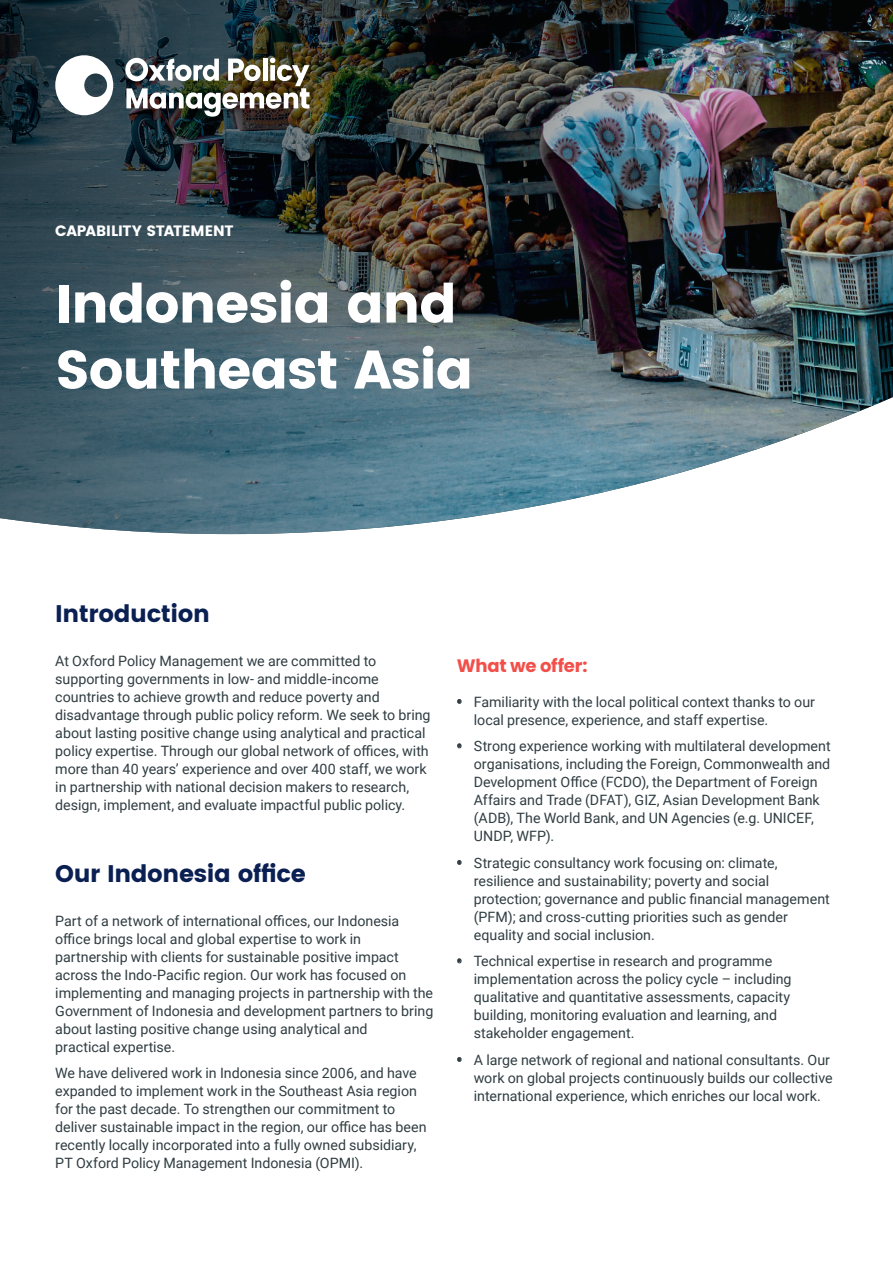
<style>
.page{position:relative;width:893px;height:1263px;background:#fff}
.page>*{position:absolute;margin:0;border:0;box-sizing:border-box;transform-origin:0 0}
.t1{font:54px/66px "Poppins";letter-spacing:-.02em;color:#fff}
.t2{font:24px "Poppins";letter-spacing:-.015em;color:#0a1f52}
.t3{font:700 18px "Poppins";letter-spacing:-.01em;color:#f24f4a}
.t4{font:15px "Poppins";letter-spacing:-.015em;color:#fff}
.t5{font:14.25px/18px "Roboto";color:#303d42}
.s1{font-weight:700}
</style>
<div class="page">
<img style="left:0;top:0;width:893px;height:534px">
<img style="left:125px;top:58px;width:184px;height:59px">
<svg style="left:55px;top:55px;width:58px;height:60px"></svg>
<p class="t4" style="left:55px;top:222px;width:180px">CAPABILITY STATEMENT</p>
<h1 class="t1" style="left:55px;top:271px;width:420px">Indonesia and<br>Southeast Asia</h1>
<h2 class="t2" style="left:55px;top:600px;width:156px">Introduction</h2>
<p class="t5" style="left:55px;top:651px;width:377px">At Oxford Policy Management we are committed to supporting governments in low- and middle-income countries to achieve growth and reduce poverty and disadvantage through public policy reform. We seek to bring about lasting positive change using analytical and practical policy expertise. Through our global network of offices, with more than 40 years’ experience and over 400 staff, we work in partnership with national decision makers to research, design, implement, and evaluate impactful public policy.</p>
<h2 class="t2" style="left:55px;top:860px;width:252px">Our Indonesia office</h2>
<p class="t5" style="left:55px;top:911px;width:380px">Part of a network of international offices, our Indonesia office brings local and global expertise to work in partnership with clients for sustainable positive impact across the Indo-Pacific region. Our work has focused on implementing and managing projects in partnership with the Government of Indonesia and development partners to bring about lasting positive change using analytical and<br>practical expertise.</p>
<p class="t5" style="left:55px;top:1064px;width:373px">We have delivered work in Indonesia since 2006, and have expanded to implement work in the Southeast Asia region for the past decade. To strengthen our commitment to deliver sustainable impact in the region, our office has been recently locally incorporated into a fully owned subsidiary, PT Oxford Policy Management Indonesia (OPMI).</p>
<p class="t3" style="left:457px;top:655px;width:132px">What we offer:</p>
<p class="t5" style="left:474px;top:692px;width:343px;text-indent:-17px"><span class="s1">•</span> Familiarity with the local political context thanks to our local presence, experience, and staff expertise.</p>
<p class="t5" style="left:474px;top:737px;width:358px;text-indent:-17px"><span class="s1">•</span> Strong experience working with multilateral development organisations, including the Foreign, Commonwealth and Development Office (FCDO), the Department of Foreign Affairs and Trade (DFAT), GIZ, Asian Development Bank (ADB), The World Bank, and UN Agencies (e.g. UNICEF, UNDP, WFP).</p>
<p class="t5" style="left:474px;top:853px;width:358px;text-indent:-17px"><span class="s1">•</span> Strategic consultancy work focusing on: climate, resilience and sustainability; poverty and social protection; governance and public financial management (PFM); and cross-cutting priorities such as gender equality and social inclusion.</p>
<p class="t5" style="left:474px;top:952px;width:319px;text-indent:-17px"><span class="s1">•</span> Technical expertise in research and programme implementation across the policy cycle – including qualitative and quantitative assessments, capacity building, monitoring evaluation and learning, and stakeholder engagement.</p>
<p class="t5" style="left:474px;top:1050px;width:360px;text-indent:-17px"><span class="s1">•</span> A large network of regional and national consultants. Our work on global projects continuously builds our collective international experience, which enriches our local work.</p>
</div>
